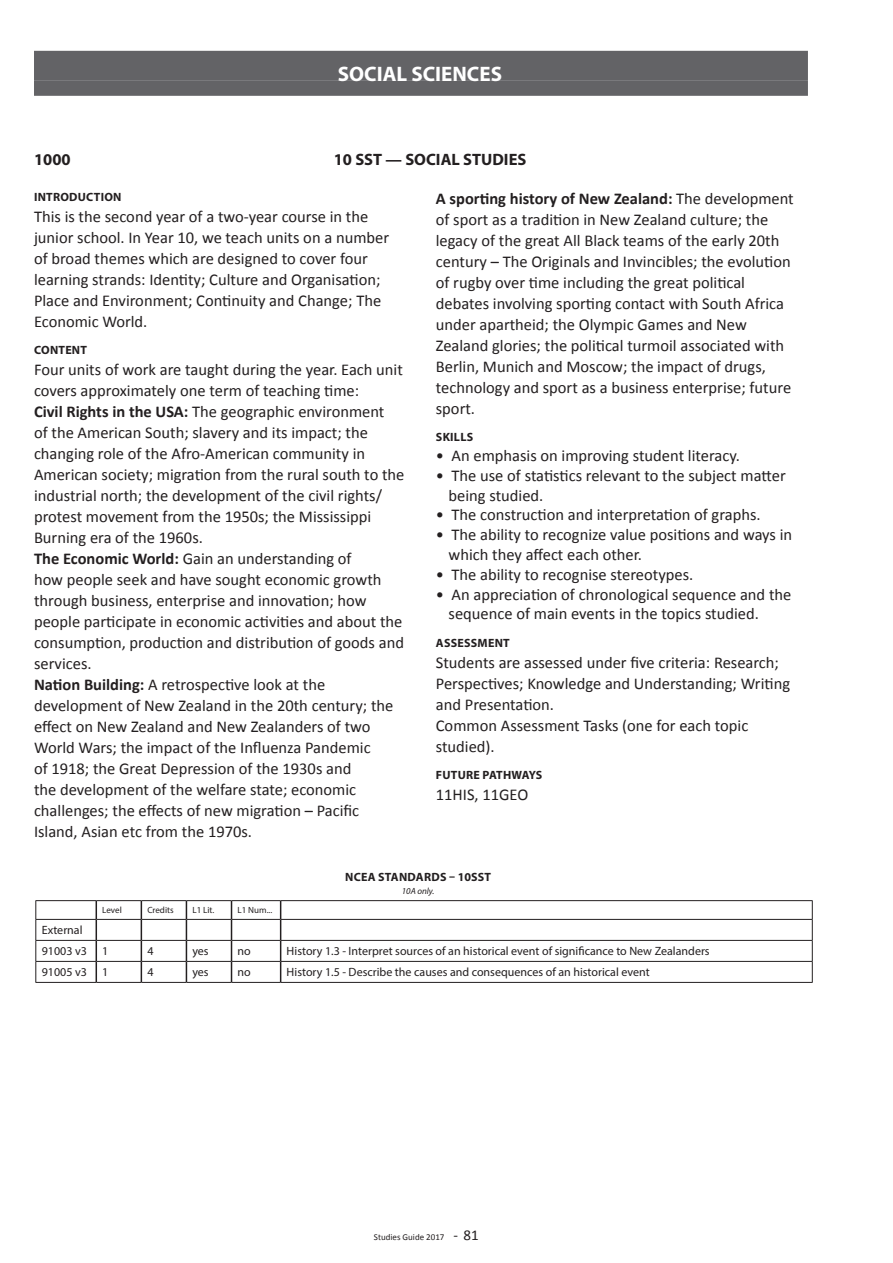
<style>
.page{position:relative;width:893px;height:1263px;background:#fff}
.page>*{position:absolute;margin:0;border:0;box-sizing:border-box;transform-origin:0 0}
.Subj_Dept{font:700 21px "Myriad Pro";color:#fff}
.Subj_body_no_indent{font:16.5px/21px "Calibri";color:#231f20}
.bulleted_list{font:16.5px/19.8px "Calibri";color:#231f20}
.Subj_level_name{font:700 16.5px "Myriad Pro";color:#231f20}
.NCEA_standards{font:12px "Myriad Pro";color:#231f20}
.Subj_para_hd{font:700 12px "Myriad Pro";letter-spacing:.02em;color:#231f20}
.NCEA_standards-2{font:700 12px "Myriad Pro";letter-spacing:.02em;color:#231f20}
.t1{font:9px "Myriad Pro";color:#231f20}
.t2{font:9px "Calibri";color:#231f20}
.NCEA_standards-3{font:italic 9px "Myriad Pro";color:#231f20}
.s1{font-weight:700}
.s2{font-size:15px}
</style>
<div class="page">
<div style="left:34px;top:51px;width:774px;height:30px;background:#636366"></div>
<div style="left:34px;top:81px;width:774px;height:15px;background:#636366"></div>
<svg style="left:96px;top:901px;width:1px;height:81px"></svg>
<svg style="left:141px;top:901px;width:1px;height:81px"></svg>
<svg style="left:186px;top:901px;width:1px;height:81px"></svg>
<svg style="left:231px;top:901px;width:1px;height:81px"></svg>
<svg style="left:280px;top:901px;width:1px;height:81px"></svg>
<hr style="left:35px;top:900px;width:61px;height:1px;background:#231f20">
<hr style="left:96px;top:900px;width:45px;height:1px;background:#231f20">
<hr style="left:141px;top:900px;width:45px;height:1px;background:#231f20">
<hr style="left:186px;top:900px;width:45px;height:1px;background:#231f20">
<hr style="left:231px;top:900px;width:50px;height:1px;background:#231f20">
<hr style="left:281px;top:900px;width:532px;height:1px;background:#231f20">
<hr style="left:35px;top:919px;width:61px;height:1px;background:#231f20">
<hr style="left:96px;top:919px;width:45px;height:1px;background:#231f20">
<hr style="left:141px;top:919px;width:45px;height:1px;background:#231f20">
<hr style="left:186px;top:919px;width:45px;height:1px;background:#231f20">
<hr style="left:231px;top:919px;width:50px;height:1px;background:#231f20">
<hr style="left:281px;top:919px;width:532px;height:1px;background:#231f20">
<hr style="left:35px;top:940px;width:61px;height:1px;background:#231f20">
<hr style="left:96px;top:940px;width:45px;height:1px;background:#231f20">
<hr style="left:141px;top:940px;width:45px;height:1px;background:#231f20">
<hr style="left:186px;top:940px;width:45px;height:1px;background:#231f20">
<hr style="left:231px;top:940px;width:50px;height:1px;background:#231f20">
<hr style="left:281px;top:940px;width:532px;height:1px;background:#231f20">
<hr style="left:35px;top:961px;width:61px;height:1px;background:#231f20">
<svg style="left:35px;top:901px;width:1px;height:81px"></svg>
<hr style="left:96px;top:961px;width:45px;height:1px;background:#231f20">
<hr style="left:141px;top:961px;width:45px;height:1px;background:#231f20">
<hr style="left:186px;top:961px;width:45px;height:1px;background:#231f20">
<hr style="left:231px;top:961px;width:50px;height:1px;background:#231f20">
<hr style="left:281px;top:961px;width:532px;height:1px;background:#231f20">
<svg style="left:812px;top:901px;width:1px;height:81px"></svg>
<hr style="left:35px;top:982px;width:61px;height:1px;background:#231f20">
<hr style="left:96px;top:982px;width:45px;height:1px;background:#231f20">
<hr style="left:141px;top:982px;width:45px;height:1px;background:#231f20">
<hr style="left:186px;top:982px;width:45px;height:1px;background:#231f20">
<hr style="left:231px;top:982px;width:50px;height:1px;background:#231f20">
<hr style="left:281px;top:982px;width:532px;height:1px;background:#231f20">
<p class="Subj_Dept" style="left:338px;top:60px;width:166px">SOCIAL SCIENCES</p>
<p class="Subj_level_name" style="left:34px;top:149px;width:38px">1000</p>
<p class="Subj_level_name" style="left:334px;top:149px;width:194px">10 SST — SOCIAL STUDIES</p>
<p class="Subj_body_no_indent" style="left:436px;top:188px;width:359px"><span class="s1">A sporting history of New Zealand:</span> The development of sport as a tradition in New Zealand culture; the legacy of the great All Black teams of the early 20th century – The Originals and Invincibles; the evolution of rugby over time including the great political debates involving sporting contact with South Africa under apartheid; the Olympic Games and New Zealand glories; the political turmoil associated with Berlin, Munich and Moscow; the impact of drugs, technology and sport as a business enterprise; future sport.</p>
<p class="Subj_para_hd" style="left:436px;top:429px;width:39px">SKILLS</p>
<p class="bulleted_list" style="left:436px;top:445px;width:306px">• An emphasis on improving student literacy.</p>
<p class="bulleted_list" style="left:449px;top:465px;width:339px;text-indent:-13px">• The use of statistics relevant to the subject matter being studied.</p>
<p class="bulleted_list" style="left:436px;top:504px;width:326px">• The construction and interpretation of graphs.</p>
<p class="bulleted_list" style="left:449px;top:524px;width:345px;text-indent:-13px">• The ability to recognize value positions and ways in which they affect each other.</p>
<p class="bulleted_list" style="left:436px;top:564px;width:259px">• The ability to recognise stereotypes.</p>
<p class="bulleted_list" style="left:449px;top:584px;width:344px;text-indent:-13px">• An appreciation of chronological sequence and the sequence of main events in the topics studied.</p>
<p class="Subj_para_hd" style="left:436px;top:635px;width:75px">ASSESSMENT</p>
<p class="Subj_body_no_indent" style="left:436px;top:651px;width:356px">Students are assessed under five criteria: Research;<br>Perspectives; Knowledge and Understanding; Writing and Presentation.</p>
<p class="Subj_body_no_indent" style="left:436px;top:714px;width:314px">Common Assessment Tasks (one for each topic studied).</p>
<p class="Subj_para_hd" style="left:436px;top:767px;width:108px">FUTURE PATHWAYS</p>
<p class="Subj_body_no_indent" style="left:436px;top:783px;width:94px">11HIS, 11GEO</p>
<p class="Subj_para_hd" style="left:34px;top:189px;width:89px">INTRODUCTION</p>
<p class="Subj_body_no_indent" style="left:34px;top:205px;width:357px">This is the second year of a two-year course in the junior school. In Year 10, we teach units on a number of broad themes which are designed to cover four learning strands: Identity; Culture and Organisation; Place and Environment; Continuity and Change; The Economic World.</p>
<p class="Subj_para_hd" style="left:34px;top:342px;width:54px">CONTENT</p>
<p class="Subj_body_no_indent" style="left:34px;top:358px;width:370px">Four units of work are taught during the year. Each unit covers approximately one term of teaching time:</p>
<p class="Subj_body_no_indent" style="left:34px;top:400px;width:372px"><span class="s1">Civil Rights in the USA:</span> The geographic environment<br>of the American South; slavery and its impact; the changing role of the Afro-American community in American society; migration from the rural south to the industrial north; the development of the civil rights/ protest movement from the 1950s; the Mississippi Burning era of the 1960s.</p>
<p class="Subj_body_no_indent" style="left:34px;top:547px;width:371px"><span class="s1">The Economic World:</span> Gain an understanding of<br>how people seek and have sought economic growth through business, enterprise and innovation; how people participate in economic activities and about the consumption, production and distribution of goods and services.</p>
<p class="Subj_body_no_indent" style="left:34px;top:673px;width:361px"><span class="s1">Nation Building:</span> A retrospective look at the development of New Zealand in the 20th century; the effect on New Zealand and New Zealanders of two World Wars; the impact of the Influenza Pandemic<br>of 1918; the Great Depression of the 1930s and<br>the development of the welfare state; economic challenges; the effects of new migration – Pacific Island, Asian etc from the 1970s.</p>
<p class="t1" style="left:102px;top:905px;width:21px">Level</p>
<p class="t1" style="left:147px;top:905px;width:28px">Credits</p>
<p class="t1" style="left:192px;top:905px;width:23px">L1 Lit.</p>
<p class="t1" style="left:237px;top:905px;width:36px">L1 Num...</p>
<p class="NCEA_standards-2" style="left:345px;top:869px;width:147px">NCEA STANDARDS – 10SST</p>
<p class="NCEA_standards-3" style="left:402px;top:886px;width:34px">10A only.</p>
<p class="NCEA_standards" style="left:42px;top:923px;width:42px">External</p>
<p class="NCEA_standards" style="left:42px;top:944px;width:47px">91003 v3</p>
<p class="NCEA_standards" style="left:102px;top:944px;width:8px">1</p>
<p class="NCEA_standards" style="left:147px;top:944px;width:8px">4</p>
<p class="NCEA_standards" style="left:192px;top:944px;width:18px">yes</p>
<p class="NCEA_standards" style="left:237px;top:944px;width:15px">no</p>
<p class="NCEA_standards" style="left:287px;top:944px;width:425px">History 1.3 - Interpret sources of an historical event of significance to New Zealanders</p>
<p class="NCEA_standards" style="left:42px;top:965px;width:47px">91005 v3</p>
<p class="NCEA_standards" style="left:102px;top:965px;width:8px">1</p>
<p class="NCEA_standards" style="left:147px;top:965px;width:8px">4</p>
<p class="NCEA_standards" style="left:192px;top:965px;width:18px">yes</p>
<p class="NCEA_standards" style="left:237px;top:965px;width:15px">no</p>
<p class="NCEA_standards" style="left:287px;top:965px;width:364px">History 1.5 - Describe the causes and consequences of an historical event</p>
<p class="t2" style="left:374px;top:1231px;width:106px">Studies Guide 2017 <span class="s2">- 81</span></p>
</div>
